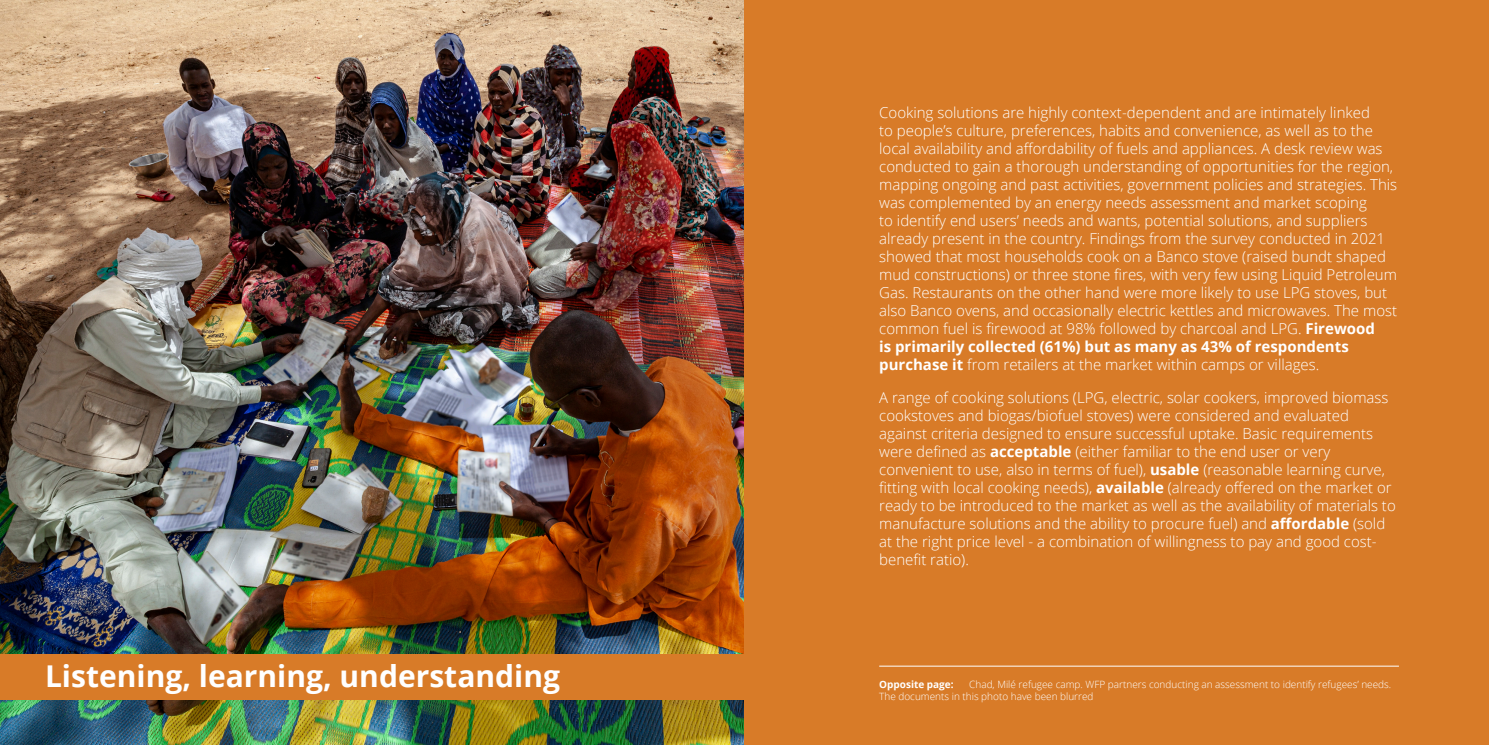
<style>
.page{position:relative;width:1489px;height:745px;background:#fff}
.page>*{position:absolute;margin:0;border:0;box-sizing:border-box;transform-origin:0 0}
.Chapter_Heading_Left{font:700 30px "Open Sans";color:#fff}
.t1{font:300 15px/18px "Open Sans";color:#fff}
.Caption_left{font:300 10px/12px "Open Sans";color:#fff}
.Caption_left-2{font:700 10px "Open Sans";color:#fff}
.s1{font-weight:700}
</style>
<div class="page">
<img style="left:0;top:0;width:744px;height:744px">
<div style="left:744px;top:0;width:744px;height:744px;background:#d87b28"></div>
<div style="left:0;top:654px;width:744px;height:45px;background:#d87b28"></div>
<hr style="left:879px;top:665px;width:519px;height:1px;background:#fff">
<p class="Chapter_Heading_Left" style="left:45px;top:654px;width:516px">Listening, learning, understanding</p>
<p class="t1" style="left:879px;top:103px;width:519px">Cooking solutions are highly context-dependent and are intimately linked<br>to people’s culture, preferences, habits and convenience, as well as to the local availability and affordability of fuels and appliances. A desk review was conducted to gain a thorough understanding of opportunities for the region, mapping ongoing and past activities, government policies and strategies. This was complemented by an energy needs assessment and market scoping<br>to identify end users’ needs and wants, potential solutions, and suppliers already present in the country. Findings from the survey conducted in 2021 showed that most households cook on a Banco stove (raised bundt shaped mud constructions) or three stone fires, with very few using Liquid Petroleum Gas. Restaurants on the other hand were more likely to use LPG stoves, but also Banco ovens, and occasionally electric kettles and microwaves. The most common fuel is firewood at 98% followed by charcoal and LPG. <span class="s1">Firewood<br>is primarily collected (61%) but as many as 43% of respondents purchase it</span> from retailers at the market within camps or villages.</p>
<p class="t1" style="left:879px;top:388px;width:518px">A range of cooking solutions (LPG, electric, solar cookers, improved biomass cookstoves and biogas/biofuel stoves) were considered and evaluated against criteria designed to ensure successful uptake. Basic requirements were defined as <span class="s1">acceptable</span> (either familiar to the end user or very convenient to use, also in terms of fuel), <span class="s1">usable</span> (reasonable learning curve, fitting with local cooking needs), <span class="s1">available</span> (already offered on the market or ready to be introduced to the market as well as the availability of materials to manufacture solutions and the ability to procure fuel) and <span class="s1">affordable</span> (sold at the right price level - a combination of willingness to pay and good cost&shy;benefit ratio).</p>
<p class="Caption_left" style="left:879px;top:677px;width:513px;text-indent:90px">Chad, Milé refugee camp. WFP partners conducting an assessment to identify refugees’ needs.<br>The documents in this photo have been blurred</p>
<p class="Caption_left-2" style="left:879px;top:676px;width:76px">Opposite page:</p>
</div>
